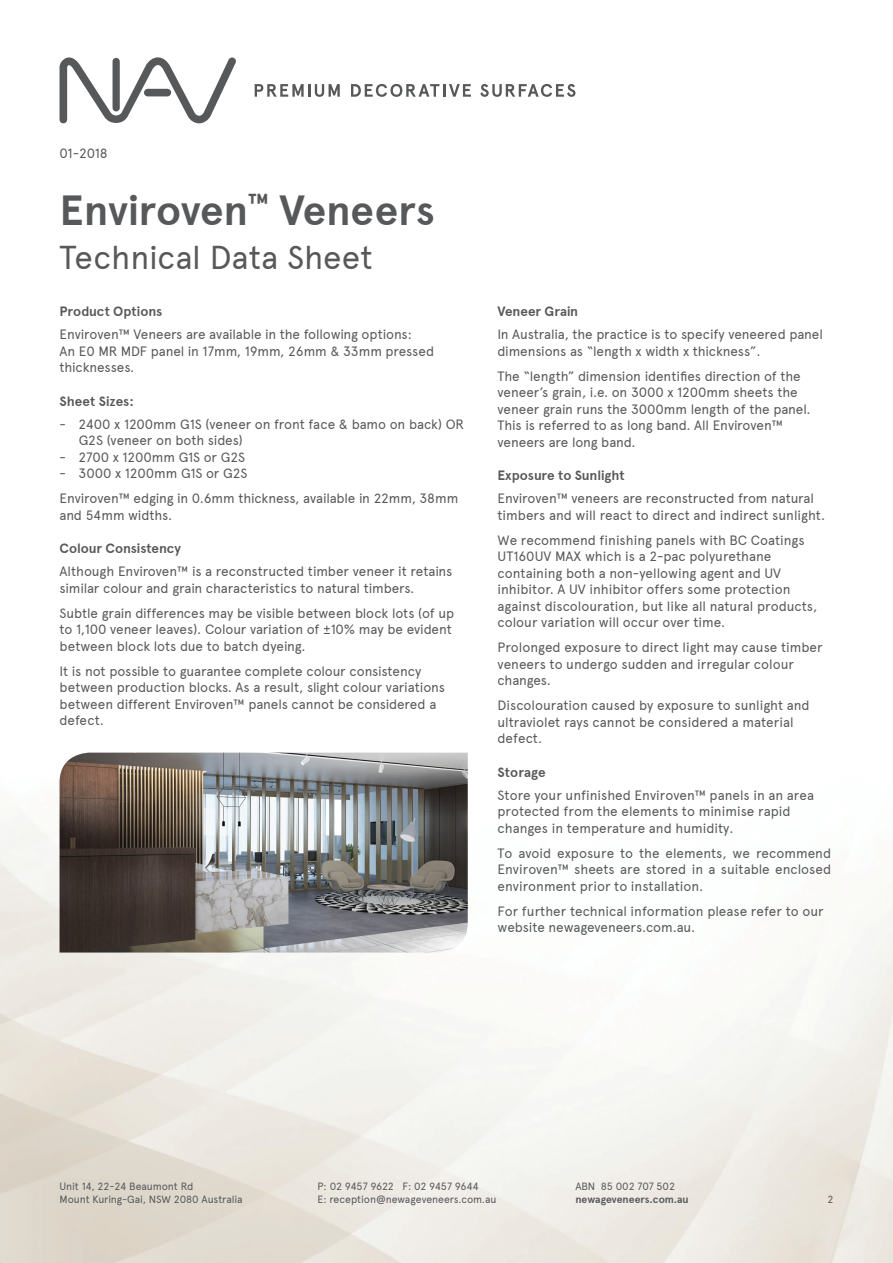
<style>
.page{position:relative;width:893px;height:1263px;background:#fff}
.page>*{position:absolute;margin:0;border:0;box-sizing:border-box;transform-origin:0 0}
.t1{font:700 42px "Apercu";letter-spacing:-.005em;color:#57585a}
.t2{font:33px "Apercu";letter-spacing:-.005em;color:#57585a}
.Bodycopy{font:13.5px/16.5px "Apercu";color:#57585a}
.Subheadings{font:700 13.5px "Apercu";letter-spacing:-.005em;color:#57585a}
.t3{font:10.5px/12.6px "Apercu";letter-spacing:-.01em;color:#57585a}
.t4{font:700 10.5px/12.6px "Apercu";letter-spacing:-.005em;color:#57585a}
.s1{font-weight:700}
.s2{font-weight:400}
</style>
<div class="page">
<img style="left:60px;top:753px;width:408px;height:199px">
<svg style="left:60px;top:57px;width:176px;height:66px"></svg>
<svg style="left:255px;top:84px;width:85px;height:13px"></svg>
<svg style="left:351px;top:84px;width:120px;height:13px"></svg>
<svg style="left:480px;top:84px;width:95px;height:13px"></svg>
<p class="Bodycopy" style="left:60px;top:145px;width:50px">01-2018</p>
<p class="t1" style="left:60px;top:185px;width:377px">Enviroven<sup>™</sup> Veneers</p>
<p class="t2" style="left:60px;top:237px;width:315px">Technical Data Sheet</p>
<p class="Subheadings" style="left:60px;top:303px;width:104px">Product Options</p>
<p class="Bodycopy" style="left:60px;top:326px;width:376px">Enviroven™ Veneers are available in the following options:<br>An E0 MR MDF panel in 17mm, 19mm, 26mm &amp; 33mm pressed thicknesses.</p>
<p class="Subheadings" style="left:60px;top:393px;width:76px">Sheet Sizes:</p>
<p class="Bodycopy" style="left:79px;top:415px;width:387px;text-indent:-19px">- 2400 x 1200mm G1S (veneer on front face &amp; bamo on back) OR<br>G2S (veneer on both sides)</p>
<p class="Bodycopy" style="left:60px;top:448px;width:187px">- 2700 x 1200mm G1S or G2S</p>
<p class="Bodycopy" style="left:60px;top:465px;width:190px">- 3000 x 1200mm G1S or G2S</p>
<p class="Bodycopy" style="left:60px;top:490px;width:400px">Enviroven™ edging in 0.6mm thickness, available in 22mm, 38mm and 54mm widths.</p>
<p class="Subheadings" style="left:60px;top:540px;width:123px">Colour Consistency</p>
<p class="Bodycopy" style="left:60px;top:563px;width:394px">Although Enviroven™ is a reconstructed timber veneer it retains similar colour and grain characteristics to natural timbers.</p>
<p class="Bodycopy" style="left:60px;top:604px;width:396px">Subtle grain differences may be visible between block lots (of up to 1,100 veneer leaves). Colour variation of ±10% may be evident between block lots due to batch dyeing.</p>
<p class="Bodycopy" style="left:60px;top:662px;width:387px">It is not possible to guarantee complete colour consistency between production blocks. As a result, slight colour variations between different Enviroven™ panels cannot be considered a defect.</p>
<p class="Bodycopy" style="left:497px;top:300px;width:327px;line-height:23px"><span class="s1">Veneer Grain<br></span>In Australia, the practice is to specify veneered panel</p>
<p class="Bodycopy" style="left:497px;top:338px;width:305px;line-height:25px">dimensions as “length x width x thickness”.<br>The “length” dimension identifies direction of the</p>
<p class="Bodycopy" style="left:497px;top:384px;width:314px">veneer’s grain, i.e. on 3000 x 1200mm sheets the veneer grain runs the 3000mm length of the panel.<br>This is referred to as long band. All Enviroven™ veneers are long band.</p>
<p class="Bodycopy" style="left:497px;top:464px;width:318px;line-height:23px"><span class="s1">Exposure to Sunlight<br></span>Enviroven™ veneers are reconstructed from natural</p>
<p class="Bodycopy" style="left:497px;top:502px;width:329px;line-height:25px">timbers and will react to direct and indirect sunlight.<br>We recommend finishing panels with BC Coatings</p>
<p class="Bodycopy" style="left:497px;top:548px;width:321px">UT160UV MAX which is a 2-pac polyurethane containing both a non-yellowing agent and UV inhibitor. A UV inhibitor offers some protection against discolouration, but like all natural products, colour variation will occur over time.</p>
<p class="Bodycopy" style="left:497px;top:639px;width:327px">Prolonged exposure to direct light may cause timber veneers to undergo sudden and irregular colour changes.</p>
<p class="Bodycopy" style="left:497px;top:697px;width:314px">Discolouration caused by exposure to sunlight and ultraviolet rays cannot be considered a material defect.</p>
<p class="Bodycopy" style="left:497px;top:760px;width:318px;line-height:23px"><span class="s1">Storage<br></span>Store your unfinished Enviroven™ panels in an area</p>
<p class="Bodycopy" style="left:497px;top:803px;width:295px">protected from the elements to minimise rapid changes in temperature and humidity.</p>
<p class="Bodycopy" style="left:497px;top:844px;width:335px;text-align:justify">To avoid exposure to the elements, we recommend Enviroven™ sheets are stored in a suitable enclosed environment prior to installation.</p>
<p class="Bodycopy" style="left:497px;top:902px;width:328px">For further technical information please refer to our website newageveneers.com.au.</p>
<p class="t3" style="left:60px;top:1180px;width:185px">Unit 14, 22-24 Beaumont Rd<br>Mount Kuring-Gai, NSW 2080 Australia</p>
<p class="t3" style="left:317px;top:1180px;width:181px">P: 02 9457 9622 F: 02 9457 9644<br>E: reception@newageveneers.com.au</p>
<p class="t4" style="left:575px;top:1180px;width:115px"><span class="s2">ABN 85 002 707 502 </span>newageveneers.com.au</p>
<p class="t3" style="left:827px;top:1193px;width:7px">2</p>
</div>
